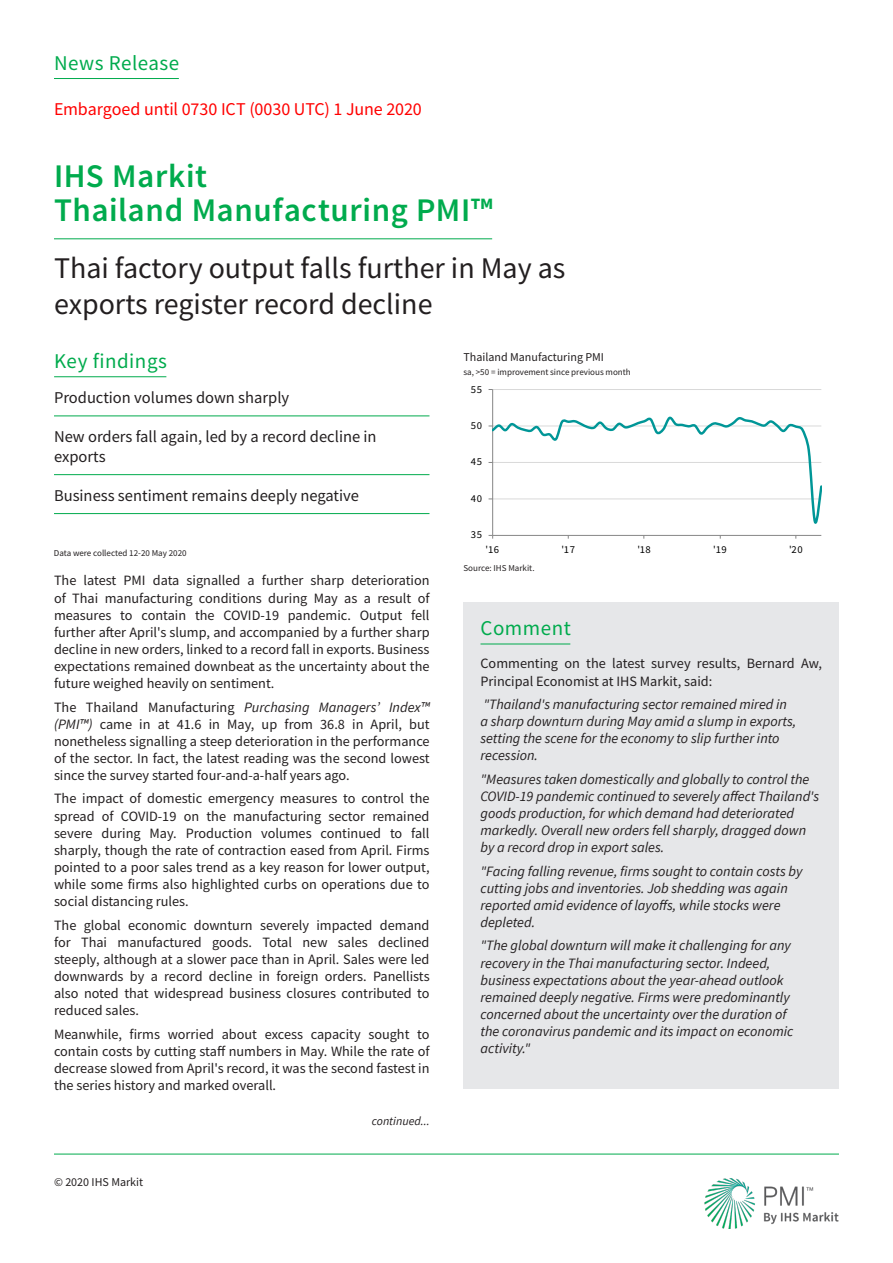
<style>
.page{position:relative;width:893px;height:1263px;background:#fff}
.page>*{position:absolute;margin:0;border:0;box-sizing:border-box;transform-origin:0 0}
.t1{font:600 33px/34.5px "Source Sans Pro";letter-spacing:.015em;color:#00ab4d}
.t2{font:30px/36px "Source Sans Pro";color:#231f20}
.Section_header{font:21px "Source Sans Pro";letter-spacing:.025em;color:#00ab4d}
.t3{font:18px "Source Sans Pro";letter-spacing:-.01em;color:#f00}
.Key_findings{font:16.5px/19.8px "Source Sans Pro";color:#231f20}
.Body_copy_2{font:14.25px/17.1px "Source Sans Pro";color:#231f20;text-align:justify}
.Body_copy{font:italic 14.25px/17.1px "Source Sans Pro";color:#231f20}
.Chart_title{font:12px "Source Sans Pro";color:#231f20}
.Chart_title-2{font:italic 12px "Source Sans Pro";color:#231f20}
.t4{font:10.5px "Source Sans Pro";letter-spacing:.04em;color:#000}
.Axis_title{font:9px "Source Sans Pro";color:#231f20}
.Boiler{font:9px "Source Sans Pro";color:#231f20}
.s1{font-style:italic}
</style>
<div class="page">
<img style="left:704px;top:1178px;width:135px;height:50px">
<hr style="left:54px;top:1154px;width:785px;height:1px;background:#00ab4d">
<hr style="left:493px;top:389px;width:328px;height:1px;background:#d9d9d9">
<hr style="left:492px;top:389px;width:1px;height:146px;background:#868686">
<svg style="left:489px;top:414px;width:333px;height:125px"></svg>
<hr style="left:54px;top:376px;width:112px;height:1px;background:#00ab4d">
<hr style="left:54px;top:78px;width:125px;height:1px;background:#00ab4d">
<hr style="left:54px;top:238px;width:438px;height:1px;background:#00ab4d">
<hr style="left:54px;top:416px;width:375px;height:1px;background:#00ab4d">
<hr style="left:54px;top:474px;width:375px;height:1px;background:#00ab4d">
<hr style="left:54px;top:513px;width:375px;height:1px;background:#00ab4d">
<div style="left:463px;top:602px;width:376px;height:56px;background:#e6e7e9"></div>
<hr style="left:480px;top:644px;width:90px;height:1px;background:#00ab4d">
<div style="left:463px;top:658px;width:376px;height:431px;background:#e6e7e9"></div>
<p class="Section_header" style="left:54px;top:49px;width:127px">News Release</p>
<p class="t3" style="left:54px;top:98px;width:369px">Embargoed until 0730 ICT (0030 UTC) 1 June 2020</p>
<p class="t1" style="left:54px;top:160px;width:440px">IHS Markit<br>Thailand Manufacturing PMI™</p>
<p class="t2" style="left:54px;top:250px;width:513px">Thai factory output falls further in May as exports register record decline</p>
<p class="Section_header" style="left:54px;top:348px;width:114px">Key findings</p>
<p class="Chart_title" style="left:463px;top:350px;width:142px">Thailand Manufacturing PMI</p>
<p class="Axis_title" style="left:463px;top:366px;width:169px">sa, &gt;50 = improvement since previous month</p>
<p class="Key_findings" style="left:54px;top:387px;width:237px">Production volumes down sharply</p>
<p class="Key_findings" style="left:54px;top:426px;width:324px">New orders fall again, led by a record decline in exports</p>
<p class="Key_findings" style="left:54px;top:485px;width:307px">Business sentiment remains deeply negative</p>
<p class="Boiler" style="left:54px;top:547px;width:134px">Data were collected 12-20 May 2020</p>
<p class="Body_copy_2" style="left:54px;top:572px;width:377px">The latest PMI data signalled a further sharp deterioration of Thai manufacturing conditions during May as a result of measures to contain the COVID-19 pandemic. Output fell further after April's slump, and accompanied by a further sharp decline in new orders, linked to a record fall in exports. Business expectations remained downbeat as the uncertainty about the future weighed heavily on sentiment.</p>
<p class="Body_copy_2" style="left:54px;top:698px;width:377px">The Thailand Manufacturing <span class="s1">Purchasing Managers’ Index™ (PMI™)</span> came in at 41.6 in May, up from 36.8 in April, but nonetheless signalling a steep deterioration in the performance of the sector. In fact, the latest reading was the second lowest since the survey started four-and-a-half years ago.</p>
<p class="Body_copy_2" style="left:54px;top:790px;width:377px">The impact of domestic emergency measures to control the spread of COVID-19 on the manufacturing sector remained severe during May. Production volumes continued to fall sharply, though the rate of contraction eased from April. Firms pointed to a poor sales trend as a key reason for lower output, while some firms also highlighted curbs on operations due to social distancing rules.</p>
<p class="Body_copy_2" style="left:54px;top:916px;width:377px">The global economic downturn severely impacted demand for Thai manufactured goods. Total new sales declined steeply, although at a slower pace than in April. Sales were led downwards by a record decline in foreign orders. Panellists also noted that widespread business closures contributed to reduced sales.</p>
<p class="Body_copy_2" style="left:54px;top:1025px;width:377px">Meanwhile, firms worried about excess capacity sought to contain costs by cutting staff numbers in May. While the rate of decrease slowed from April's record, it was the second fastest in the series history and marked overall.</p>
<p class="Chart_title" style="left:54px;top:1175px;width:91px">© 2020 IHS Markit</p>
<p class="Chart_title-2" style="left:372px;top:1113px;width:59px">continued...</p>
<p class="t4" style="left:471px;top:383px;width:13px">55</p>
<p class="t4" style="left:471px;top:419px;width:13px">50</p>
<p class="t4" style="left:471px;top:455px;width:13px">45</p>
<p class="t4" style="left:471px;top:492px;width:13px">40</p>
<p class="t4" style="left:471px;top:528px;width:13px">35</p>
<p class="t4" style="left:485px;top:543px;width:15px">'16</p>
<p class="t4" style="left:561px;top:543px;width:15px">'17</p>
<p class="t4" style="left:637px;top:543px;width:15px">'18</p>
<p class="t4" style="left:713px;top:543px;width:15px">'19</p>
<p class="t4" style="left:789px;top:543px;width:15px">'20</p>
<p class="Axis_title" style="left:463px;top:562px;width:73px">Source: IHS Markit.</p>
<p class="Section_header" style="left:480px;top:615px;width:92px">Comment</p>
<p class="Body_copy_2" style="left:480px;top:655px;width:343px">Commenting on the latest survey results, Bernard Aw,<br>Principal Economist at IHS Markit, said:</p>
<p class="Body_copy" style="left:480px;top:696px;width:317px">"Thailand's manufacturing sector remained mired in<br>a sharp downturn during May amid a slump in exports, setting the scene for the economy to slip further into recession.</p>
<p class="Body_copy" style="left:480px;top:770px;width:340px">"Measures taken domestically and globally to control the COVID-19 pandemic continued to severely affect Thailand's goods production, for which demand had deteriorated markedly. Overall new orders fell sharply, dragged down by a record drop in export sales.</p>
<p class="Body_copy" style="left:480px;top:862px;width:323px">"Facing falling revenue, firms sought to contain costs by cutting jobs and inventories. Job shedding was again reported amid evidence of layoffs, while stocks were depleted.</p>
<p class="Body_copy" style="left:480px;top:937px;width:314px">"The global downturn will make it challenging for any recovery in the Thai manufacturing sector. Indeed, business expectations about the year-ahead outlook remained deeply negative. Firms were predominantly concerned about the uncertainty over the duration of the coronavirus pandemic and its impact on economic activity."</p>
</div>
